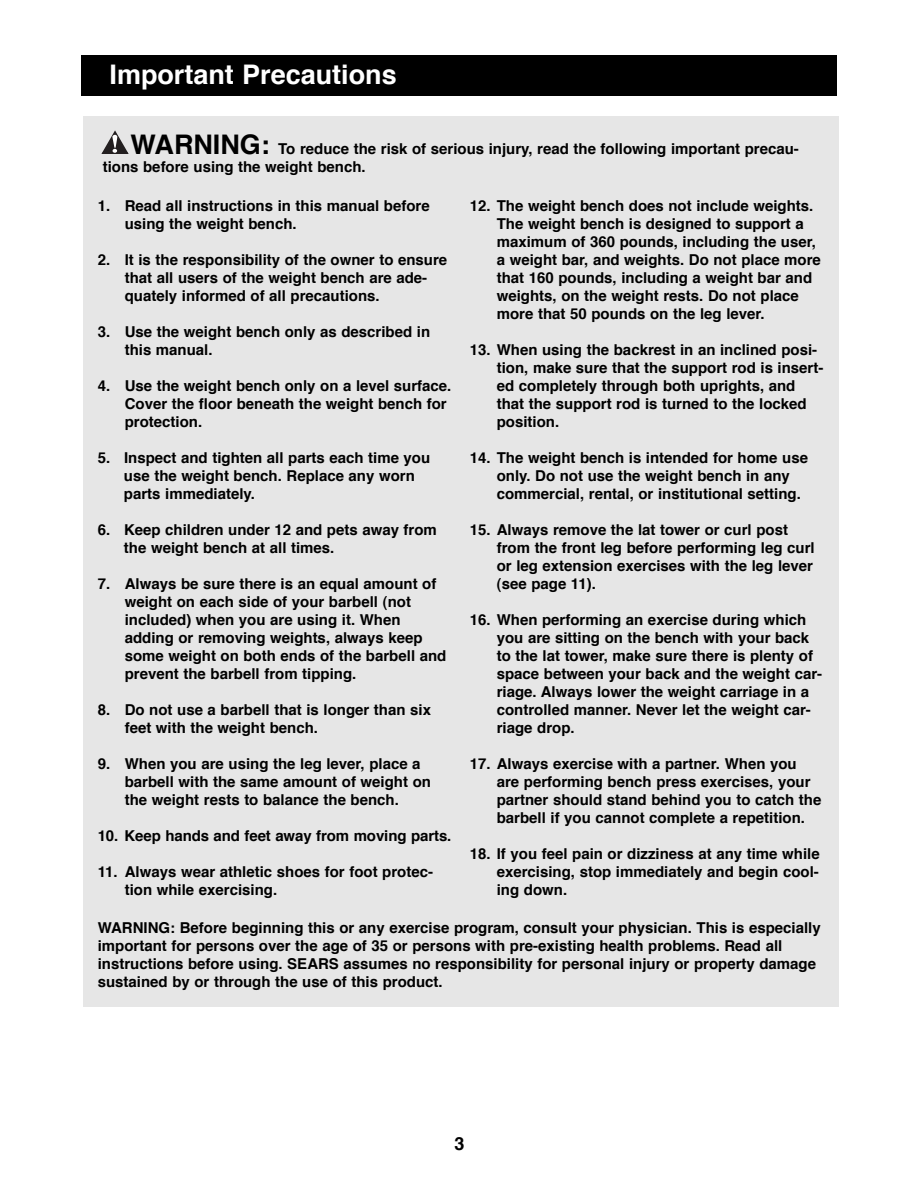
<style>
.page{position:relative;width:918px;height:1188px;background:#fff}
.page>*{position:absolute;margin:0;border:0;box-sizing:border-box;transform-origin:0 0}
.t1{font:700 27px "Helvetica";color:#fff}
.t2{font:700 18px "Helvetica";color:#000}
.t3{font:700 15px/18px "Helvetica";color:#000}
.s1{font-size:27px}
</style>
<div class="page">
<div style="left:81px;top:56px;width:756px;height:40px;background:#000"></div>
<div style="left:83px;top:116px;width:756px;height:87px;background:#e6e6e6"></div>
<svg style="left:101px;top:130px;width:28px;height:24px"></svg>
<div style="left:83px;top:185px;width:756px;height:758px;background:#e6e6e6"></div>
<div style="left:83px;top:908px;width:756px;height:99px;background:#e6e6e6"></div>
<h1 class="t1" style="left:110px;top:65px;width:289px">Important Precautions</h1>
<p class="t3" style="left:103px;top:141px;width:698px;text-indent:28px"><span class="s1">WARNING:</span> To reduce the risk of serious injury, read the following important precau&shy;tions before using the weight bench.</p>
<p class="t3" style="left:125px;top:198px;width:307px;text-indent:-27px">1. Read all instructions in this manual before using the weight bench.</p>
<p class="t3" style="left:125px;top:252px;width:324px;text-indent:-27px">2. It is the responsibility of the owner to ensure that all users of the weight bench are ade&shy;quately informed of all precautions.</p>
<p class="t3" style="left:125px;top:324px;width:307px;text-indent:-27px">3. Use the weight bench only as described in this manual.</p>
<p class="t3" style="left:125px;top:378px;width:328px;text-indent:-27px">4. Use the weight bench only on a level surface.<br>Cover the floor beneath the weight bench for protection.</p>
<p class="t3" style="left:124px;top:450px;width:308px;text-indent:-26px">5. Inspect and tighten all parts each time you use the weight bench. Replace any worn parts immediately.</p>
<p class="t3" style="left:124px;top:522px;width:314px;text-indent:-26px">6. Keep children under 12 and pets away from the weight bench at all times.</p>
<p class="t3" style="left:125px;top:576px;width:323px;text-indent:-27px">7. Always be sure there is an equal amount of weight on each side of your barbell (not included) when you are using it. When adding or removing weights, always keep some weight on both ends of the barbell and prevent the barbell from tipping.</p>
<p class="t3" style="left:125px;top:702px;width:308px;text-indent:-27px">8. Do not use a barbell that is longer than six feet with the weight bench.</p>
<p class="t3" style="left:125px;top:756px;width:308px;text-indent:-27px">9. When you are using the leg lever, place a barbell with the same amount of weight on the weight rests to balance the bench.</p>
<p class="t3" style="left:98px;top:828px;width:355px">10. Keep hands and feet away from moving parts.</p>
<p class="t3" style="left:125px;top:864px;width:310px;text-indent:-27px">11. Always wear athletic shoes for foot protec&shy;tion while exercising.</p>
<p class="t3" style="left:497px;top:198px;width:326px;text-indent:-27px">12. The weight bench does not include weights.<br>The weight bench is designed to support a maximum of 360 pounds, including the user, a weight bar, and weights. Do not place more that 160 pounds, including a weight bar and weights, on the weight rests. Do not place more that 50 pounds on the leg lever.</p>
<p class="t3" style="left:497px;top:342px;width:328px;text-indent:-27px">13. When using the backrest in an inclined posi&shy;tion, make sure that the support rod is insert&shy;ed completely through both uprights, and that the support rod is turned to the locked position.</p>
<p class="t3" style="left:497px;top:450px;width:313px;text-indent:-27px">14. The weight bench is intended for home use only. Do not use the weight bench in any commercial, rental, or institutional setting.</p>
<p class="t3" style="left:497px;top:522px;width:319px;text-indent:-27px">15. Always remove the lat tower or curl post from the front leg before performing leg curl or leg extension exercises with the leg lever (see page 11).</p>
<p class="t3" style="left:497px;top:612px;width:327px;text-indent:-27px">16. When performing an exercise during which you are sitting on the bench with your back to the lat tower, make sure there is plenty of space between your back and the weight car&shy;riage. Always lower the weight carriage in a controlled manner. Never let the weight car&shy;riage drop.</p>
<p class="t3" style="left:497px;top:756px;width:326px;text-indent:-27px">17. Always exercise with a partner. When you are performing bench press exercises, your partner should stand behind you to catch the barbell if you cannot complete a repetition.</p>
<p class="t3" style="left:497px;top:846px;width:324px;text-align:justify;text-indent:-27px">18. If you feel pain or dizziness at any time while exercising, stop immediately and begin cool&shy;ing down.</p>
<p class="t3" style="left:98px;top:921px;width:725px">WARNING: Before beginning this or any exercise program, consult your physician. This is especially important for persons over the age of 35 or persons with pre-existing health problems. Read all instructions before using. SEARS assumes no responsibility for personal injury or property damage sustained by or through the use of this product.</p>
<p class="t2" style="left:454px;top:1137px;width:12px">3</p>
</div>
